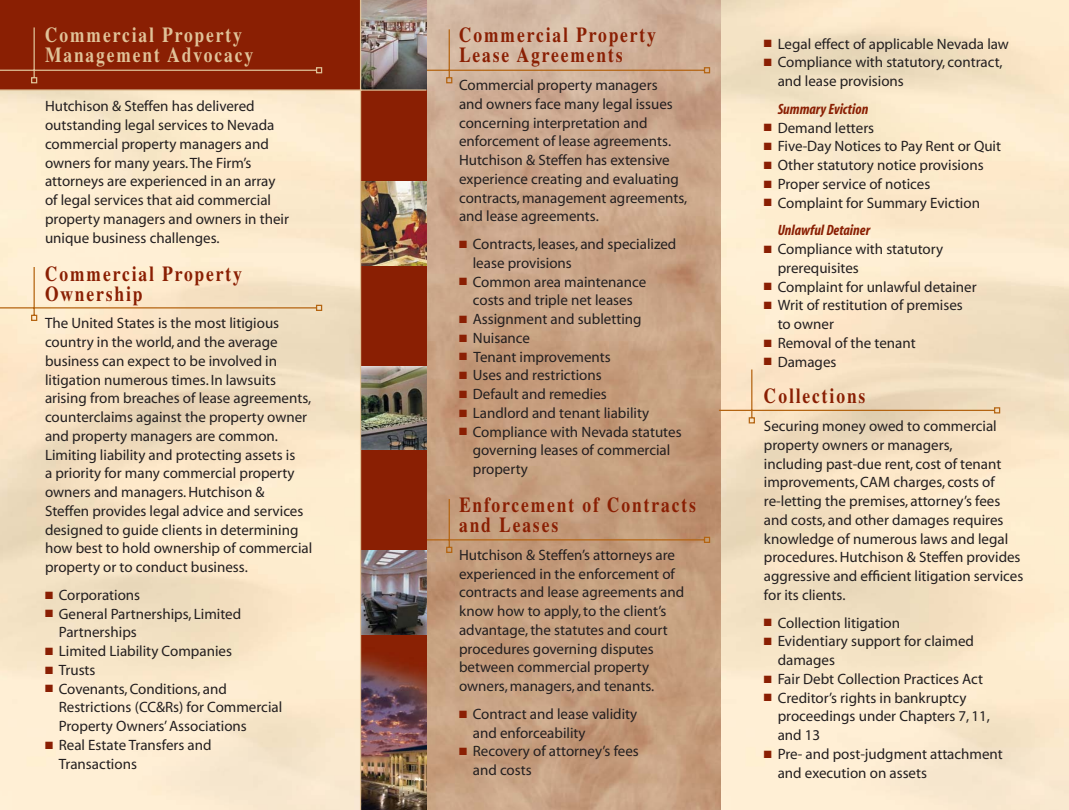
<style>
.page{position:relative;width:1069px;height:810px;background:#fff}
.page>*{position:absolute;margin:0;border:0;box-sizing:border-box;transform-origin:0 0}
.t1{font:700 21.25px/20px "Times";letter-spacing:.11em;color:#8a1f03;scale:.82 1}
.t2{font:700 21.25px/20px "Times";letter-spacing:.11em;color:#e0c298;scale:.82 1}
.t3{font:15px/18.8px "Myriad";color:#231f20}
.t4{font:italic 700 condensed 15px "Myriad";color:#8a1f03}
.s1{color:#8a1f03}
.s2{font-weight:700;font-style:italic;font-stretch:condensed;color:#8a1f03}
</style>
<div class="page">
<img style="left:426px;top:0;width:643px;height:810px">
<svg style="left:426px;top:498px;width:285px;height:56px;background:#c19776"></svg>
<div style="left:0;top:0;width:360px;height:90px;background:#8a1f03"></div>
<div style="left:360px;top:0;width:66px;height:810px;background:#8a1f03"></div>
<svg style="left:0;top:27px;width:323px;height:57px"></svg>
<svg style="left:426px;top:28px;width:285px;height:56px;background:#d0b19a"></svg>
<img style="left:361px;top:551px;width:65px;height:259px">
<svg style="left:0;top:266px;width:1001px;height:158px;background:#e3c5a7"></svg>
<img style="left:361px;top:366px;width:65px;height:84px">
<img style="left:361px;top:182px;width:65px;height:84px">
<img style="left:361px;top:0;width:65px;height:89px">
<hr style="left:0;top:89px;width:426px;height:2px;background:#e0c298">
<hr style="left:360px;top:0;width:1px;height:810px;background:#e0c298">
<h1 class="t2" style="left:45px;top:27px;width:255px">Commercial Property<br>Management Advocacy</h1>
<p class="t3" style="left:764px;top:36px;width:247px"><span class="s1">■</span> Legal effect of applicable Nevada law</p>
<h1 class="t1" style="left:459px;top:27px;width:242px">Commercial Property<br>Lease Agreements</h1>
<p class="t3" style="left:459px;top:77px;width:230px">Commercial property managers<br>and owners face many legal issues concerning interpretation and enforcement of lease agreements.<br>Hutchison &amp; Steffen has extensive experience creating and evaluating contracts, management agreements, and lease agreements.</p>
<p class="t3" style="left:473px;top:236px;width:205px;text-indent:-14px"><span class="s1">■</span> Contracts, leases, and specialized lease provisions</p>
<p class="t3" style="left:459px;top:273px;width:189px;text-align:center"><span class="s1">■</span> Common area maintenance costs and triple net leases</p>
<p class="t3" style="left:459px;top:311px;width:184px"><span class="s1">■</span> Assignment and subletting</p>
<p class="t3" style="left:459px;top:330px;width:73px"><span class="s1">■</span> Nuisance</p>
<p class="t3" style="left:459px;top:348px;width:153px"><span class="s1">■</span> Tenant improvements</p>
<p class="t3" style="left:459px;top:367px;width:144px"><span class="s1">■</span> Uses and restrictions</p>
<p class="t3" style="left:459px;top:386px;width:149px"><span class="s1">■</span> Default and remedies</p>
<p class="t3" style="left:459px;top:405px;width:192px"><span class="s1">■</span> Landlord and tenant liability</p>
<p class="t3" style="left:473px;top:423px;width:210px;text-indent:-14px"><span class="s1">■</span> Compliance with Nevada statutes governing leases of commercial property</p>
<h1 class="t1" style="left:459px;top:497px;width:290px">Enforcement of Contracts and Leases</h1>
<p class="t3" style="left:459px;top:547px;width:227px">Hutchison &amp; Steffen’s attorneys are experienced in the enforcement of contracts and lease agreements and know how to apply, to the client’s advantage, the statutes and court procedures governing disputes between commercial property owners, managers, and tenants.</p>
<p class="t3" style="left:473px;top:706px;width:166px;text-indent:-14px"><span class="s1">■</span> Contract and lease validity and enforceability</p>
<p class="t3" style="left:473px;top:743px;width:168px;text-indent:-14px"><span class="s1">■</span> Recovery of attorney’s fees and costs</p>
<p class="t3" style="left:778px;top:54px;width:226px;text-indent:-14px"><span class="s1">■</span> Compliance with statutory, contract, and lease provisions</p>
<p class="t4" style="left:778px;top:103px;width:92px">Summary Eviction</p>
<p class="t3" style="left:764px;top:120px;width:112px"><span class="s1">■</span> Demand letters</p>
<p class="t3" style="left:764px;top:138px;width:239px"><span class="s1">■</span> Five-Day Notices to Pay Rent or Quit</p>
<p class="t3" style="left:764px;top:157px;width:221px"><span class="s1">■</span> Other statutory notice provisions</p>
<p class="t3" style="left:764px;top:176px;width:168px"><span class="s1">■</span> Proper service of notices</p>
<p class="t3" style="left:778px;top:190px;width:204px;line-height:27.8px;text-indent:-14px"><span class="s1">■</span> Complaint for Summary Eviction<br><span class="s2">Unlawful Detainer</span></p>
<p class="t3" style="left:778px;top:241px;width:167px;text-indent:-14px"><span class="s1">■</span> Compliance with statutory prerequisites</p>
<p class="t3" style="left:764px;top:279px;width:214px"><span class="s1">■</span> Complaint for unlawful detainer</p>
<p class="t3" style="left:778px;top:297px;width:187px;text-indent:-14px"><span class="s1">■</span> Writ of restitution of premises to owner</p>
<p class="t3" style="left:764px;top:335px;width:153px"><span class="s1">■</span> Removal of the tenant</p>
<p class="t3" style="left:764px;top:354px;width:74px"><span class="s1">■</span> Damages</p>
<h1 class="t1" style="left:764px;top:388px;width:125px">Collections</h1>
<p class="t3" style="left:764px;top:418px;width:261px">Securing money owed to commercial property owners or managers,<br>including past-due rent, cost of tenant improvements, CAM charges, costs of re-letting the premises, attorney’s fees and costs, and other damages requires knowledge of numerous laws and legal procedures. Hutchison &amp; Steffen provides aggressive and efficient litigation services for its clients.</p>
<p class="t3" style="left:764px;top:615px;width:138px"><span class="s1">■</span> Collection litigation</p>
<p class="t3" style="left:778px;top:633px;width:198px;text-indent:-14px"><span class="s1">■</span> Evidentiary support for claimed damages</p>
<p class="t3" style="left:764px;top:671px;width:221px"><span class="s1">■</span> Fair Debt Collection Practices Act</p>
<p class="t3" style="left:778px;top:690px;width:214px;text-indent:-14px"><span class="s1">■</span> Creditor’s rights in bankruptcy proceedings under Chapters 7, 11, and 13</p>
<p class="t3" style="left:778px;top:746px;width:227px;text-indent:-14px"><span class="s1">■</span> Pre- and post-judgment attachment and execution on assets</p>
<p class="t3" style="left:45px;top:98px;width:245px">Hutchison &amp; Steffen has delivered outstanding legal services to Nevada commercial property managers and owners for many years. The Firm’s attorneys are experienced in an array of legal services that aid commercial property managers and owners in their unique business challenges.</p>
<h1 class="t1" style="left:45px;top:265px;width:242px">Commercial Property<br>Ownership</h1>
<p class="t3" style="left:45px;top:315px;width:269px">The United States is the most litigious country in the world, and the average business can expect to be involved in litigation numerous times. In lawsuits arising from breaches of lease agreements, counterclaims against the property owner and property managers are common.<br>Limiting liability and protecting assets is<br>a priority for many commercial property owners and managers. Hutchison &amp; Steffen provides legal advice and services designed to guide clients in determining how best to hold ownership of commercial property or to conduct business.</p>
<p class="t3" style="left:45px;top:587px;width:97px"><span class="s1">■</span> Corporations</p>
<p class="t3" style="left:59px;top:605px;width:184px;text-indent:-14px"><span class="s1">■</span> General Partnerships, Limited<br>Partnerships</p>
<p class="t3" style="left:45px;top:643px;width:188px"><span class="s1">■</span> Limited Liability Companies</p>
<p class="t3" style="left:45px;top:662px;width:52px"><span class="s1">■</span> Trusts</p>
<p class="t3" style="left:59px;top:680px;width:225px;text-indent:-14px"><span class="s1">■</span> Covenants, Conditions, and<br>Restrictions (CC&amp;Rs) for Commercial<br>Property Owners’ Associations</p>
<p class="t3" style="left:59px;top:737px;width:154px;text-indent:-14px"><span class="s1">■</span> Real Estate Transfers and<br>Transactions</p>
</div>
